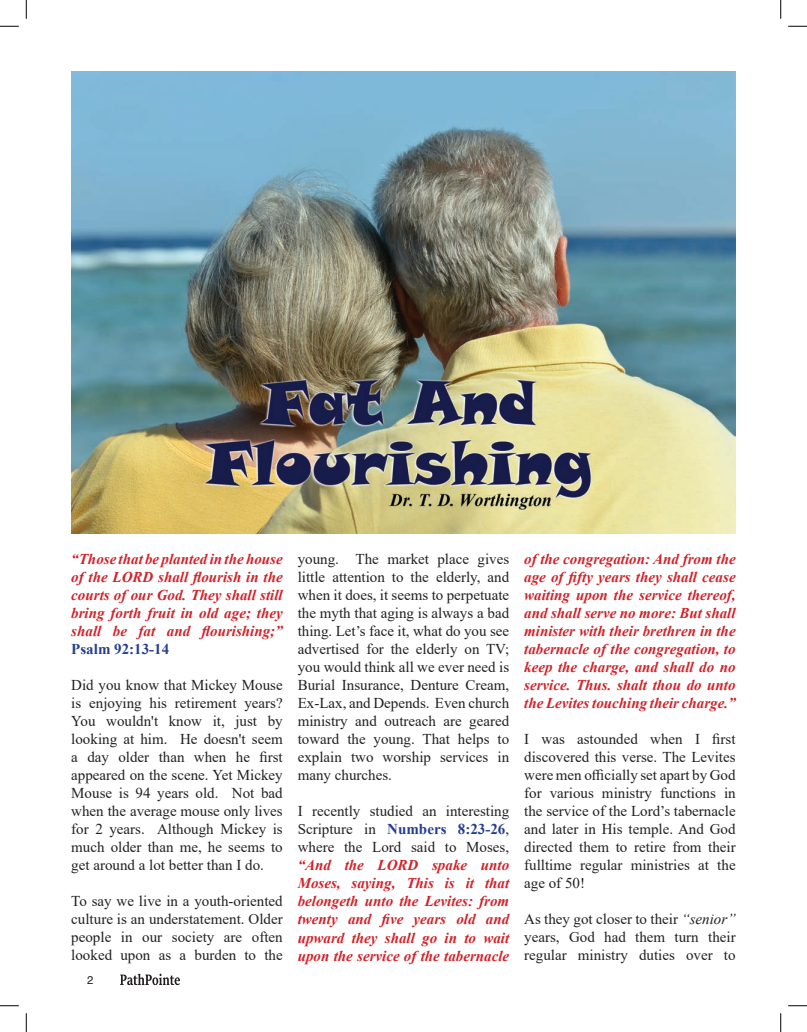
<style>
.page{position:relative;width:807px;height:1032px;background:#fff}
.page>*{position:absolute;margin:0;border:0;box-sizing:border-box;transform-origin:0 0}
.t1{font:15px/18px "Times New Roman";color:#231f20;text-align:justify}
.t2{font:italic 700 15px/18px "Times New Roman";color:#d1232a;text-align:justify}
.t3{font:11.25px "Helvetica";color:#231f20}
.s1{font-style:normal;color:#253f8e}
.s2{font-weight:400;font-style:normal;color:#231f20}
.s3{font-style:italic}
</style>
<div class="page">
<img style="left:71px;top:71px;width:664px;height:462px">
<svg style="left:120px;top:973px;width:60px;height:11px"></svg>
<svg style="left:0;top:25px;width:19px;height:2px"></svg>
<svg style="left:788px;top:25px;width:18px;height:2px"></svg>
<svg style="left:0;top:1005px;width:19px;height:1px"></svg>
<svg style="left:788px;top:1005px;width:18px;height:1px"></svg>
<svg style="left:25px;top:0;width:2px;height:19px"></svg>
<svg style="left:25px;top:1013px;width:2px;height:18px"></svg>
<svg style="left:780px;top:0;width:1px;height:19px"></svg>
<svg style="left:780px;top:1013px;width:1px;height:18px"></svg>
<p class="t2" style="left:71px;top:549px;width:213px">“Those that be planted in the house of the LORD shall flourish in the courts of our God. They shall still bring forth fruit in old age; they shall be fat and flourishing;” <span class="s1">Psalm 92:13-14</span></p>
<p class="t1" style="left:71px;top:675px;width:213px">Did you know that Mickey Mouse is enjoying his retirement years?<br>You wouldn't know it, just by looking at him. He doesn't seem a day older than when he first appeared on the scene. Yet Mickey Mouse is 94 years old. Not bad when the average mouse only lives for 2 years. Although Mickey is much older than me, he seems to get around a lot better than I do.</p>
<p class="t1" style="left:71px;top:891px;width:213px">To say we live in a youth-oriented culture is an understatement. Older people in our society are often looked upon as a burden to the</p>
<p class="t3" style="left:87px;top:971px;width:8px">2</p>
<p class="t1" style="left:297px;top:549px;width:213px">young. The market place gives little attention to the elderly, and when it does, it seems to perpetuate the myth that aging is always a bad thing. Let’s face it, what do you see advertised for the elderly on TV; you would think all we ever need is Burial Insurance, Denture Cream, Ex-Lax, and Depends. Even church ministry and outreach are geared toward the young. That helps to explain two worship services in many churches.</p>
<p class="t2" style="left:297px;top:801px;width:213px"><span class="s2">I recently studied an interesting Scripture in</span> <span class="s1">Numbers 8:23-26</span><span class="s2">, where the Lord said to Moses, </span>“And the LORD spake unto Moses, saying, This is it that belongeth unto the Levites: from twenty and five years old and upward they shall go in to wait upon the service of the tabernacle</p>
<p class="t2" style="left:524px;top:549px;width:213px">of the congregation: And from the age of fifty years they shall cease waiting upon the service thereof, and shall serve no more: But shall minister with their brethren in the tabernacle of the congregation, to keep the charge, and shall do no service. Thus. shalt thou do unto the Levites touching their charge.”</p>
<p class="t1" style="left:524px;top:729px;width:213px">I was astounded when I first discovered this verse. The Levites were men officially set apart by God for various ministry functions in the service of the Lord’s tabernacle and later in His temple. And God directed them to retire from their fulltime regular ministries at the age of 50!</p>
<p class="t1" style="left:524px;top:909px;width:213px">As they got closer to their <span class="s3">“senior” </span>years, God had them turn their regular ministry duties over to</p>
</div>
